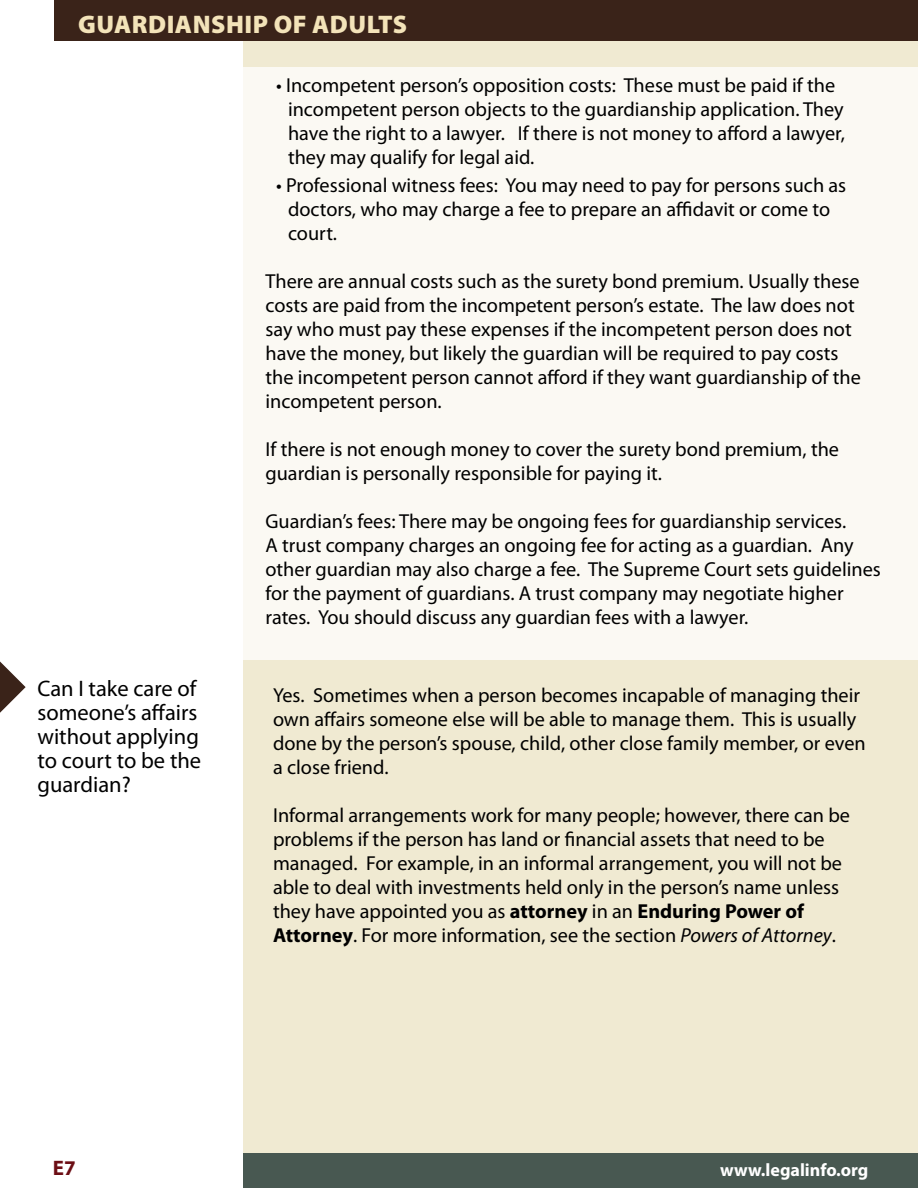
<style>
.page{position:relative;width:918px;height:1188px;background:#fff}
.page>*{position:absolute;margin:0;border:0;box-sizing:border-box;transform-origin:0 0}
.t1{font:900 25.5px "Myriad Pro";letter-spacing:.02em;color:#f3e3b9}
.t2{font:22.5px/24px "Myriad Pro";color:#000}
.t3{font:700 21px "Myriad Pro";color:#6c0e15}
.t4{font:20.25px/24px "Myriad Pro";color:#000}
.t5{font:700 18px "Myriad Pro";color:#fff}
.s1{font-weight:700}
.s2{font-style:italic}
</style>
<div class="page">
<div style="left:243px;top:0;width:675px;height:1188px;background:#f0ead2"></div>
<div style="left:54px;top:0;width:864px;height:40px;background:#3a2319"></div>
<div style="left:243px;top:1154px;width:675px;height:34px;background:#485851"></div>
<div style="left:228px;top:68px;width:690px;height:592px;background:#fbf9f3"></div>
<svg style="left:0;top:661px;width:26px;height:52px"></svg>
<p class="t1" style="left:78px;top:7px;width:330px">GUARDIANSHIP OF ADULTS</p>
<p class="t2" style="left:38px;top:676px;width:165px">Can I take care of someone’s affairs without applying to court to be the guardian?</p>
<p class="t4" style="left:288px;top:73px;width:558px;text-indent:-12px">• Incompetent person’s opposition costs: These must be paid if the incompetent person objects to the guardianship application. They have the right to a lawyer. If there is not money to afford a lawyer, they may qualify for legal aid.</p>
<p class="t4" style="left:288px;top:173px;width:560px;text-indent:-12px">• Professional witness fees: You may need to pay for persons such as doctors, who may charge a fee to prepare an affidavit or come to court.</p>
<p class="t4" style="left:266px;top:269px;width:597px">There are annual costs such as the surety bond premium. Usually these costs are paid from the incompetent person’s estate. The law does not say who must pay these expenses if the incompetent person does not have the money, but likely the guardian will be required to pay costs the incompetent person cannot afford if they want guardianship of the incompetent person.</p>
<p class="t4" style="left:266px;top:437px;width:575px">If there is not enough money to cover the surety bond premium, the guardian is personally responsible for paying it.</p>
<p class="t4" style="left:266px;top:509px;width:617px">Guardian’s fees: There may be ongoing fees for guardianship services.<br>A trust company charges an ongoing fee for acting as a guardian. Any other guardian may also charge a fee. The Supreme Court sets guidelines for the payment of guardians. A trust company may negotiate higher rates. You should discuss any guardian fees with a lawyer.</p>
<p class="t4" style="left:273px;top:683px;width:594px">Yes. Sometimes when a person becomes incapable of managing their own affairs someone else will be able to manage them. This is usually done by the person’s spouse, child, other close family member, or even a close friend.</p>
<p class="t4" style="left:273px;top:803px;width:579px">Informal arrangements work for many people; however, there can be problems if the person has land or financial assets that need to be managed. For example, in an informal arrangement, you will not be able to deal with investments held only in the person’s name unless they have appointed you as <span class="s1">attorney</span> in an <span class="s1">Enduring Power of Attorney</span>. For more information, see the section <span class="s2">Powers of Attorney</span>.</p>
<p class="t3" style="left:53px;top:1154px;width:25px">e7</p>
<p class="t5" style="left:720px;top:1158px;width:150px">www.legalinfo.org</p>
</div>
